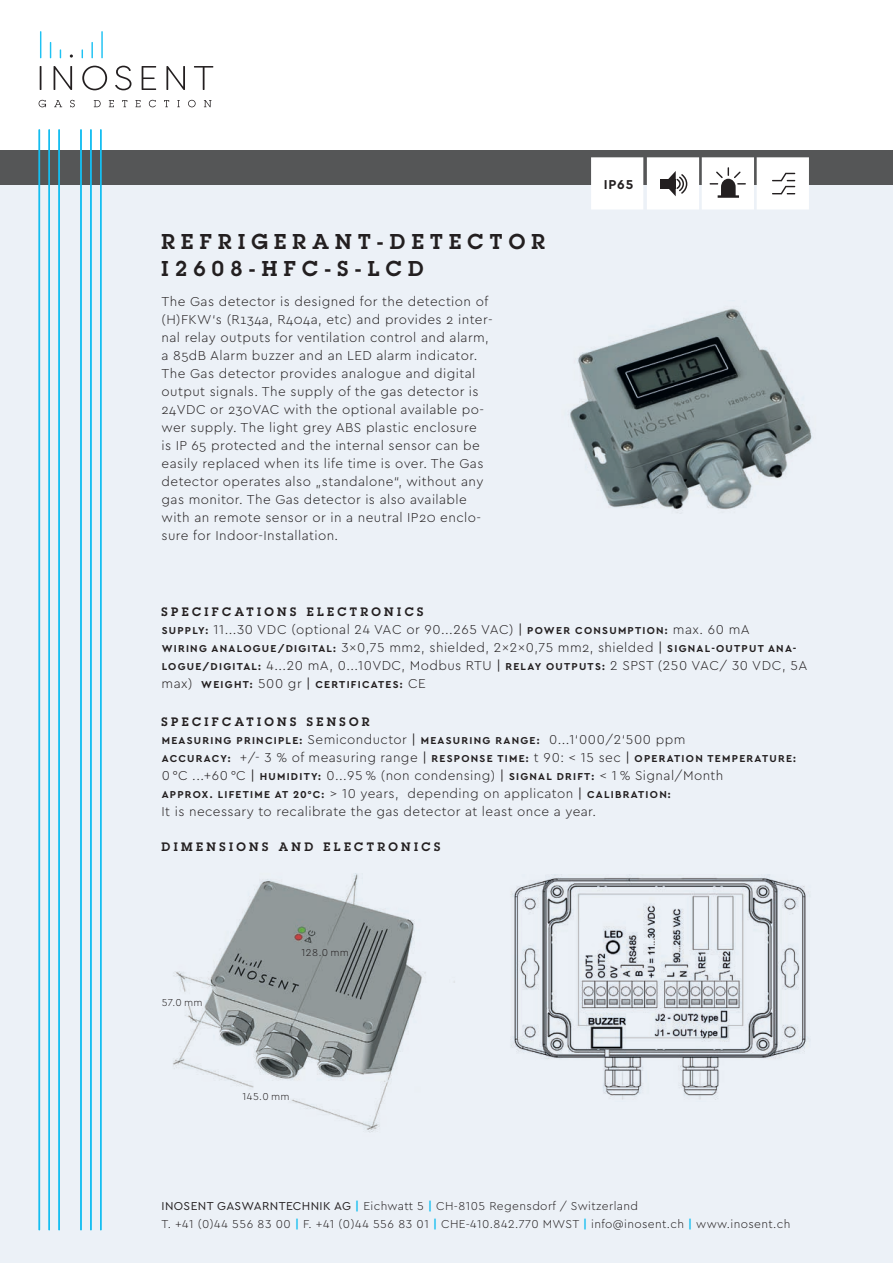
<style>
.page{position:relative;width:893px;height:1263px;background:#fff}
.page>*{position:absolute;margin:0;border:0;box-sizing:border-box;transform-origin:0 0}
.t1{font:600 21px/27px "Lubalin Graph";letter-spacing:.3em;color:#231f20}
.t2{font:300 13.5px/18px "Cera PRO";letter-spacing:.03em;color:#231f20}
.t3{font:700 13.5px "Cera PRO";color:#231f20}
.t4{font:300 12px/18px "Cera PRO";letter-spacing:.03em;color:#231f20}
.t5{font:600 12px "Lubalin Graph";letter-spacing:.28em;color:#231f20}
.t6{font:700 10.5px/18px "Cera PRO";letter-spacing:.12em;color:#231f20}
.t7{font:300 10.5px "Cera PRO";letter-spacing:.045em;color:#231f20}
.s1{font-weight:700;font-size:10.5px}
.s2{font-weight:400}
.s3{font-weight:300;font-size:13.5px}
.s4{font-weight:400;font-size:13.5px}
.s5{font-weight:700;color:#15bef1}
</style>
<div class="page">
<div style="left:0;top:157px;width:893px;height:1106px;background:#ecf1f7"></div>
<div style="left:0;top:150px;width:893px;height:34px;background:#555657"></div>
<hr style="left:39px;top:129px;width:1px;height:1101px;background:#15bef1">
<hr style="left:49px;top:129px;width:1px;height:1101px;background:#15bef1">
<hr style="left:58px;top:129px;width:2px;height:1101px;background:#15bef1">
<hr style="left:100px;top:129px;width:2px;height:1101px;background:#15bef1">
<hr style="left:90px;top:129px;width:2px;height:1101px;background:#15bef1">
<hr style="left:80px;top:129px;width:2px;height:1101px;background:#15bef1">
<svg style="left:591px;top:157px;width:218px;height:52px;background:#ebebeb"></svg>
<svg style="left:40px;top:66px;width:173px;height:24px"></svg>
<svg style="left:39px;top:100px;width:172px;height:7px"></svg>
<svg style="left:40px;top:31px;width:1px;height:27px"></svg>
<svg style="left:50px;top:42px;width:1px;height:16px"></svg>
<hr style="left:101px;top:31px;width:2px;height:27px;background:#1fc2f3">
<svg style="left:91px;top:42px;width:2px;height:16px"></svg>
<svg style="left:70px;top:54px;width:3px;height:4px"></svg>
<img style="left:511px;top:874px;width:299px;height:226px">
<img style="left:173px;top:873px;width:282px;height:259px">
<div style="left:162px;top:997px;width:41px;height:9px;background:#ecf1f7"></div>
<div style="left:242px;top:1091px;width:47px;height:9px;background:#ecf1f7"></div>
<img style="left:570px;top:308px;width:242px;height:205px">
<h1 class="t1" style="left:162px;top:228px;width:385px">REFRIGERANT-DETECTOR<br>I2608-HFC-S-LCD</h1>
<p class="t2" style="left:162px;top:292px;width:333px">The Gas detector is designed for the detection of (H)FKW‘s (R134a, R404a, etc) and provides 2 inter&shy;nal relay outputs for ventilation control and alarm, a 85dB Alarm buzzer and an LED alarm indicator.<br>The Gas detector provides analogue and digital output signals. The supply of the gas detector is 24VDC or 230VAC with the optional available po&shy;wer supply. The light grey ABS plastic enclosure<br>is IP 65 protected and the internal sensor can be easily replaced when its life time is over. The Gas detector operates also „standalone“, without any gas monitor. The Gas detector is also available with an remote sensor or in a neutral IP20 enclo&shy;sure for Indoor-Installation.</p>
<p class="t3" style="left:604px;top:175px;width:31px">IP65</p>
<p class="t5" style="left:162px;top:604px;width:263px">SPECIFCATIONS ELECTRONICS</p>
<p class="t2" style="left:162px;top:620px;width:590px"><span class="s1">SUPPLY:</span> 11...30 VDC (optional 24 VAC or 90...265 VAC) <span class="s2">|</span> <span class="s1">POWER CONSUMPTION:</span> max. 60 mA</p>
<p class="t6" style="left:162px;top:639px;width:636px">WIRING ANALOGUE/DIGITAL: <span class="s3">3×0,75 mm2, shielded, 2×2×0,75 mm2, shielded</span> <span class="s4">|</span> SIGNAL-OUTPUT ANA-</p>
<p class="t2" style="left:162px;top:656px;width:647px"><span class="s1">LOGUE/DIGITAL:</span> 4...20 mA, 0...10VDC, Modbus RTU <span class="s2">|</span> <span class="s1">RELAY OUTPUTS:</span> 2 SPST (250 VAC/ 30 VDC, 5A</p>
<p class="t6" style="left:162px;top:675px;width:266px"><span class="s3">max)</span> WEIGHT: <span class="s3">500 gr</span> <span class="s4">|</span> CERTIFICATES: <span class="s3">CE</span></p>
<p class="t5" style="left:162px;top:714px;width:210px">SPECIFCATIONS SENSOR</p>
<p class="t6" style="left:162px;top:731px;width:636px">MEASURING PRINCIPLE: <span class="s3">Semiconductor</span> <span class="s4">|</span> MEASURING RANGE: <span class="s3">0...1‘000/2‘500 ppm<br></span>ACCURACY: <span class="s3">+/- 3 % of measuring range</span> <span class="s4">|</span> RESPONSE TIME: <span class="s3">t 90: &lt; 15 sec</span> <span class="s4">|</span> OPERATION TEMPERATURE:</p>
<p class="t2" style="left:162px;top:766px;width:563px">0 °C ...+60 °C <span class="s2">|</span> <span class="s1">HUMIDITY:</span> 0...95 % (non condensing) <span class="s2">|</span> <span class="s1">SIGNAL DRIFT:</span> &lt; 1 % Signal/Month</p>
<p class="t6" style="left:162px;top:785px;width:511px">APPROX. LIFETIME AT 20°C: <span class="s3">&gt; 10 years, depending on applicaton</span> <span class="s4">|</span> CALIBRATION:</p>
<p class="t2" style="left:162px;top:802px;width:436px">It is necessary to recalibrate the gas detector at least once a year.</p>
<p class="t5" style="left:162px;top:838px;width:280px">DIMENSIONS AND ELECTRONICS</p>
<p class="t7" style="left:162px;top:995px;width:42px">57.0 mm</p>
<p class="t7" style="left:302px;top:945px;width:49px">128.0 mm</p>
<p class="t7" style="left:243px;top:1089px;width:48px">145.0 mm</p>
<p class="t4" style="left:162px;top:1197px;width:630px"><span class="s2">INOSENT GASWARNTECHNIK AG</span> <span class="s5">|</span> Eichwatt 5 <span class="s5">|</span> CH-8105 Regensdorf / Switzerland<br>T. +41 (0)44 556 83 00 <span class="s5">|</span> F. +41 (0)44 556 83 01 <span class="s5">|</span> CHE-410.842.770 MWST <span class="s5">|</span> info@inosent.ch <span class="s5">|</span> www.inosent.ch</p>
</div>
